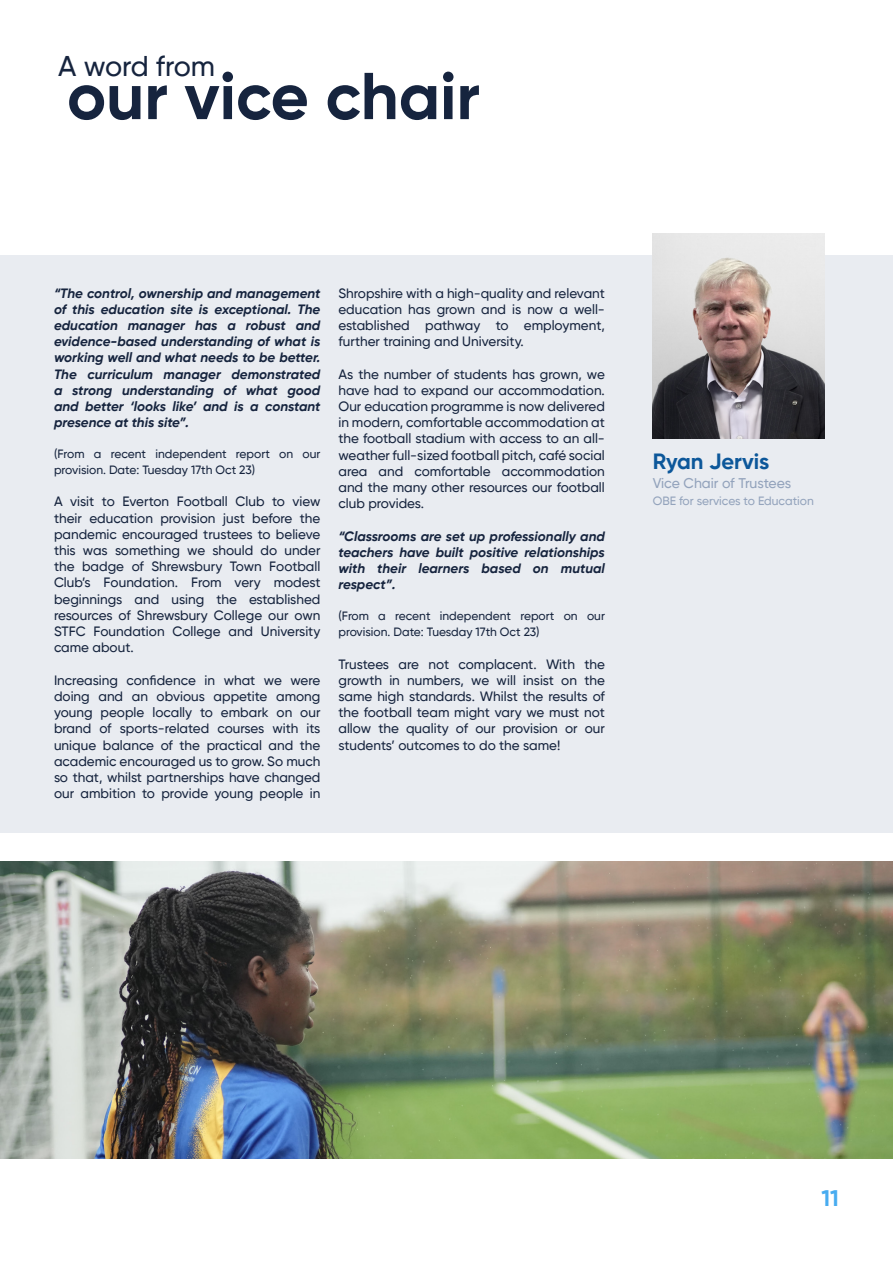
<style>
.page{position:relative;width:893px;height:1263px;background:#fff}
.page>*{position:absolute;margin:0;border:0;box-sizing:border-box;transform-origin:0 0}
.t1{font:700 66px "Gilroy";color:#16243e}
.t2{font:500 28.5px "Gilroy";letter-spacing:-.01em;color:#16243e}
.t3{font:700 22.5px "Gilroy";color:#48acf0}
.t4{font:700 22.05px "Gilroy";color:#0c579a}
.t5{font:500 14.1px "Gilroy";color:#93a3bc}
.t6{font:500 13.5px/16.2px "Gilroy";color:#16243e;text-align:justify}
.t7{font:italic 700 13.5px/16.2px "Gilroy";color:#16243e;text-align:justify}
.t8{font:500 12px/16.2px "Gilroy";color:#16243e}
.t9{font:500 12px "Gilroy";color:#93a3bc}
</style>
<div class="page">
<img style="left:0;top:861px;width:893px;height:297px">
<div style="left:0;top:255px;width:893px;height:577px;background:#e9ecf1"></div>
<img style="left:653px;top:233px;width:171px;height:205px">
<p class="t2" style="left:58px;top:49px;width:158px">A word from</p>
<p class="t1" style="left:67px;top:55px;width:414px">our vice chair</p>
<p class="t7" style="left:54px;top:285px;width:268px">“The control, ownership and management of this education site is exceptional. The education manager has a robust and evidence-based understanding of what is working well and what needs to be better.<br>The curriculum manager demonstrated a strong understanding of what good and better ‘looks like’ and is a constant presence at this site”.</p>
<p class="t8" style="left:54px;top:445px;width:268px">(From a recent independent report on our provision. Date: Tuesday 17th Oct 23)</p>
<p class="t6" style="left:54px;top:493px;width:268px">A visit to Everton Football Club to view their education provision just before the pandemic encouraged trustees to believe this was something we should do under the badge of Shrewsbury Town Football Club’s Foundation. From very modest beginnings and using the established resources of Shrewsbury College our own STFC Foundation College and University came about.</p>
<p class="t6" style="left:54px;top:672px;width:268px">Increasing confidence in what we were doing and an obvious appetite among young people locally to embark on our brand of sports-related courses with its unique balance of the practical and the academic encouraged us to grow. So much so that, whilst partnerships have changed our ambition to provide young people in</p>
<p class="t6" style="left:338px;top:285px;width:268px">Shropshire with a high-quality and relevant education has grown and is now a well&shy;established pathway to employment, further training and University.</p>
<p class="t6" style="left:338px;top:366px;width:268px">As the number of students has grown, we have had to expand our accommodation.<br>Our education programme is now delivered in modern, comfortable accommodation at the football stadium with access to an all&shy;weather full-sized football pitch, café social area and comfortable accommodation and the many other resources our football club provides.</p>
<p class="t7" style="left:338px;top:528px;width:268px">“Classrooms are set up professionally and teachers have built positive relationships with their learners based on mutual respect”.</p>
<p class="t8" style="left:338px;top:607px;width:268px">(From a recent independent report on our provision. Date: Tuesday 17th Oct 23)</p>
<p class="t6" style="left:338px;top:655px;width:268px">Trustees are not complacent. With the growth in numbers, we will insist on the same high standards. Whilst the results of the football team might vary we must not allow the quality of our provision or our students’ outcomes to do the same!</p>
<p class="t4" style="left:653px;top:448px;width:118px">Ryan Jervis</p>
<p class="t5" style="left:653px;top:474px;width:140px">Vice Chair of Trustees</p>
<p class="t9" style="left:653px;top:493px;width:163px">OBE for services to Education</p>
<p class="t3" style="left:821px;top:1184px;width:19px">11</p>
</div>
